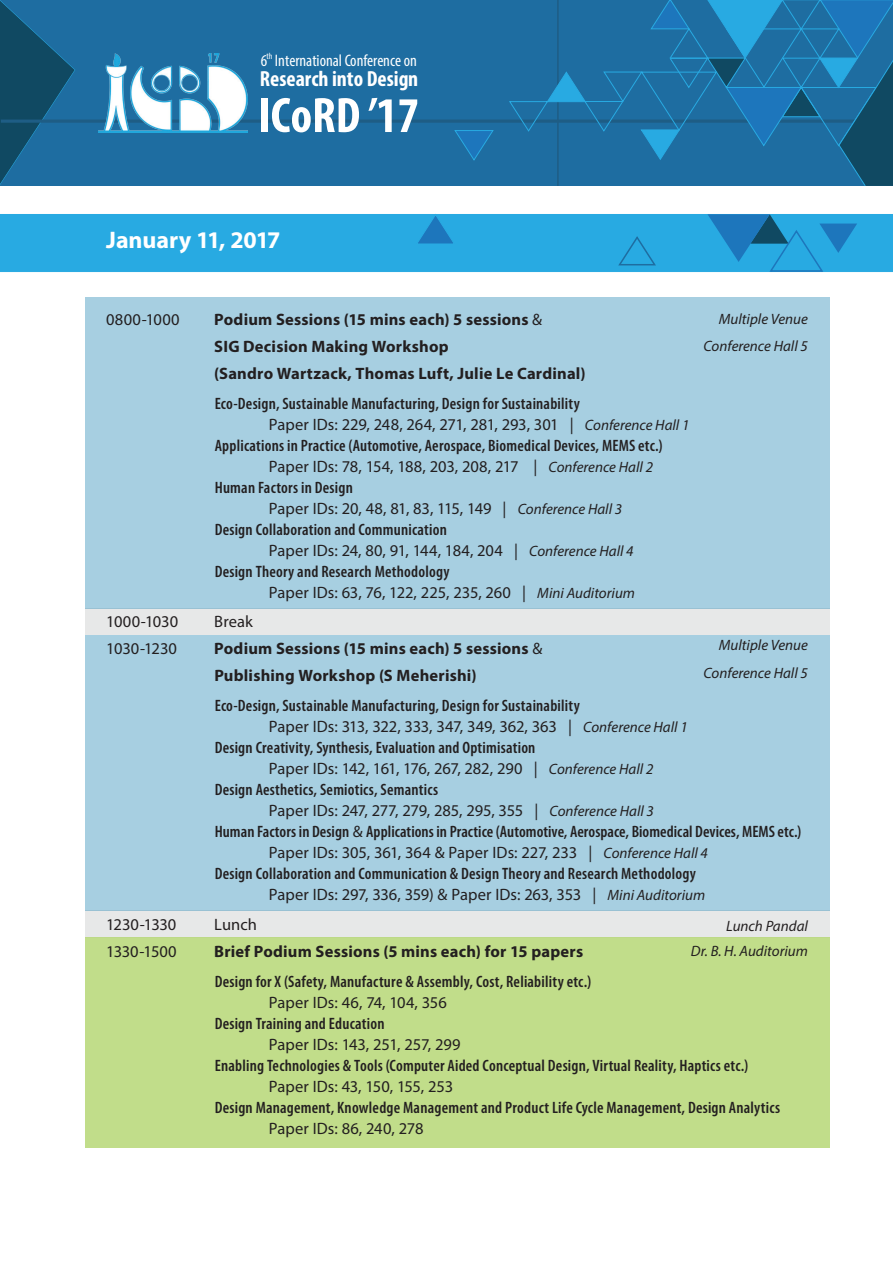
<style>
.page{position:relative;width:893px;height:1263px;background:#fff}
.page>*{position:absolute;margin:0;border:0;box-sizing:border-box;transform-origin:0 0}
.t1{font:700 condensed 50.1px "Myriad Pro";color:#fff}
.t2{font:700 24px "Myriad Pro";letter-spacing:-.005em;color:#fff}
.t3{font:700 condensed 21.9px "Myriad Pro";color:#fff}
.t4{font:condensed 16.65px "Myriad Pro";color:#fff}
.t5{font:600 condensed 16.5px "Myriad Pro";letter-spacing:.01em;color:#231f20}
.t6{font:16.5px "Myriad Pro";color:#231f20}
.t7{font:700 16.5px/27px "Myriad Pro";letter-spacing:.01em;color:#231f20}
.t8{font:16.5px "Myriad Pro";letter-spacing:.02em;color:#231f20}
.t9{font:italic 15px "Myriad Pro";color:#231f20}
.t10{font:condensed 9px "Myriad Pro";color:#fff}
.s1{font-weight:400}
.s2{font-style:italic;font-size:15px}
.s3{font-weight:400;font-stretch:normal}
</style>
<div class="page">
<div style="left:0;top:214px;width:893px;height:58px;background:#28aae2"></div>
<svg style="left:617px;top:235px;width:40px;height:32px"></svg>
<svg style="left:416px;top:214px;width:39px;height:30px"></svg>
<svg style="left:707px;top:214px;width:150px;height:59px;background:#2798d0"></svg>
<div style="left:0;top:0;width:893px;height:186px;background:#1e6da1"></div>
<svg style="left:0;top:0;width:75px;height:185px"></svg>
<hr style="left:1px;top:120px;width:892px;height:3px;background:#1e5d85">
<svg style="left:454px;top:130px;width:39px;height:31px"></svg>
<svg style="left:509px;top:0;width:384px;height:186px"></svg>
<img style="left:99px;top:53px;width:148px;height:79px">
<div style="left:85px;top:608px;width:744px;height:27px;background:#e7e8e8"></div>
<div style="left:85px;top:910px;width:744px;height:27px;background:#e7e8e8"></div>
<div style="left:85px;top:937px;width:744px;height:211px;background:#c1dd8a"></div>
<div style="left:85px;top:297px;width:744px;height:311px;background:#a7cfe1"></div>
<div style="left:85px;top:635px;width:744px;height:275px;background:#a7cfe1"></div>
<p class="t10" style="left:267px;top:51px;width:7px">th</p>
<p class="t4" style="left:261px;top:51px;width:158px">6 International Conference on</p>
<h3 class="t3" style="left:260px;top:65px;width:160px">Research into Design</h3>
<h1 class="t1" style="left:258px;top:84px;width:162px">ICoRD 17’</h1>
<h2 class="t2" style="left:106px;top:225px;width:176px">January 11, 2017</h2>
<p class="t8" style="left:106px;top:309px;width:75px">0800-1000</p>
<p class="t7" style="left:214px;top:305px;width:373px">Podium Sessions (15 mins each) 5 sessions <span class="s1">&amp;<br></span>SIG Decision Making Workshop<br>(Sandro Wartzack, Thomas Luft, Julie Le Cardinal)</p>
<p class="t9" style="left:719px;top:310px;width:91px">Multiple Venue</p>
<p class="t9" style="left:703px;top:337px;width:106px">Conference Hall 5</p>
<p class="t5" style="left:215px;top:393px;width:367px">Eco-Design, Sustainable Manufacturing, Design for Sustainability</p>
<p class="t6" style="left:269px;top:414px;width:422px">Paper IDs: 229, 248, 264, 271, 281, 293, 301 | <span class="s2">Conference Hall 1</span></p>
<p class="t5" style="left:215px;top:435px;width:450px">Applications in Practice (Automotive, Aerospace, Biomedical Devices, MEMS etc.)</p>
<p class="t6" style="left:269px;top:456px;width:386px">Paper IDs: 78, 154, 188, 203, 208, 217 | <span class="s2">Conference Hall 2</span></p>
<p class="t5" style="left:215px;top:477px;width:140px">Human Factors in Design</p>
<p class="t6" style="left:269px;top:498px;width:355px">Paper IDs: 20, 48, 81, 83, 115, 149 | <span class="s2">Conference Hall 3</span></p>
<p class="t5" style="left:215px;top:519px;width:234px">Design Collaboration and Communication</p>
<p class="t6" style="left:269px;top:540px;width:366px">Paper IDs: 24, 80, 91, 144, 184, 204 | <span class="s2">Conference Hall 4</span></p>
<p class="t5" style="left:215px;top:561px;width:236px">Design Theory and Research Methodology</p>
<p class="t6" style="left:269px;top:582px;width:368px">Paper IDs: 63, 76, 122, 225, 235, 260 | <span class="s2">Mini Auditorium</span></p>
<p class="t6" style="left:106px;top:612px;width:73px">1000-1030</p>
<p class="t6" style="left:214px;top:612px;width:40px">Break</p>
<p class="t6" style="left:106px;top:639px;width:72px">1030-1230</p>
<p class="t7" style="left:214px;top:635px;width:329px">Podium Sessions (15 mins each) 5 sessions <span class="s1">&amp;<br></span>Publishing Workshop (S Meherishi)</p>
<p class="t5" style="left:215px;top:696px;width:367px">Eco-Design, Sustainable Manufacturing, Design for Sustainability</p>
<p class="t6" style="left:269px;top:717px;width:420px">Paper IDs: 313, 322, 333, 347, 349, 362, 363 | <span class="s2">Conference Hall 1</span></p>
<p class="t5" style="left:215px;top:738px;width:322px">Design Creativity, Synthesis, Evaluation and Optimisation</p>
<p class="t6" style="left:269px;top:759px;width:386px">Paper IDs: 142, 161, 176, 267, 282, 290 | <span class="s2">Conference Hall 2</span></p>
<p class="t5" style="left:215px;top:780px;width:225px">Design Aesthetics, Semiotics, Semantics</p>
<p class="t6" style="left:269px;top:801px;width:387px">Paper IDs: 247, 277, 279, 285, 295, 355 | <span class="s2">Conference Hall 3</span></p>
<p class="t5" style="left:215px;top:822px;width:588px">Human Factors in Design <span class="s3">&amp;</span> Applications in Practice (Automotive, Aerospace, Biomedical Devices, MEMS etc.)</p>
<p class="t6" style="left:269px;top:843px;width:441px">Paper IDs: 305, 361, 364 &amp; Paper IDs: 227, 233 | <span class="s2">Conference Hall 4</span></p>
<p class="t5" style="left:215px;top:864px;width:483px">Design Collaboration and Communication &amp; Design Theory and Research Methodology</p>
<p class="t6" style="left:269px;top:885px;width:438px">Paper IDs: 297, 336, 359) &amp; Paper IDs: 263, 353 | <span class="s2">Mini Auditorium</span></p>
<p class="t6" style="left:106px;top:914px;width:72px">1230-1330</p>
<p class="t6" style="left:214px;top:914px;width:44px">Lunch</p>
<p class="t6" style="left:106px;top:941px;width:72px">1330-1500</p>
<p class="t7" style="left:214px;top:937px;width:370px">Brief Podium Sessions (5 mins each) for 15 papers</p>
<p class="t5" style="left:215px;top:971px;width:378px">Design for X (Safety, Manufacture &amp; Assembly, Cost, Reliability etc.)</p>
<p class="t6" style="left:269px;top:992px;width:180px">Paper IDs: 46, 74, 104, 356</p>
<p class="t5" style="left:215px;top:1013px;width:171px">Design Training and Education</p>
<p class="t6" style="left:269px;top:1034px;width:193px">Paper IDs: 143, 251, 257, 299</p>
<p class="t5" style="left:215px;top:1055px;width:535px">Enabling Technologies &amp; Tools (Computer Aided Conceptual Design, Virtual Reality, Haptics etc.)</p>
<p class="t6" style="left:269px;top:1076px;width:186px">Paper IDs: 43, 150, 155, 253</p>
<p class="t5" style="left:215px;top:1097px;width:567px">Design Management, Knowledge Management and Product Life Cycle Management, Design Analytics</p>
<p class="t6" style="left:269px;top:1118px;width:156px">Paper IDs: 86, 240, 278</p>
<p class="t9" style="left:719px;top:636px;width:91px">Multiple Venue</p>
<p class="t9" style="left:703px;top:664px;width:106px">Conference Hall 5</p>
<p class="t9" style="left:726px;top:916px;width:83px">Lunch Pandal</p>
<p class="t9" style="left:691px;top:942px;width:119px">Dr. B. H. Auditorium</p>
</div>
